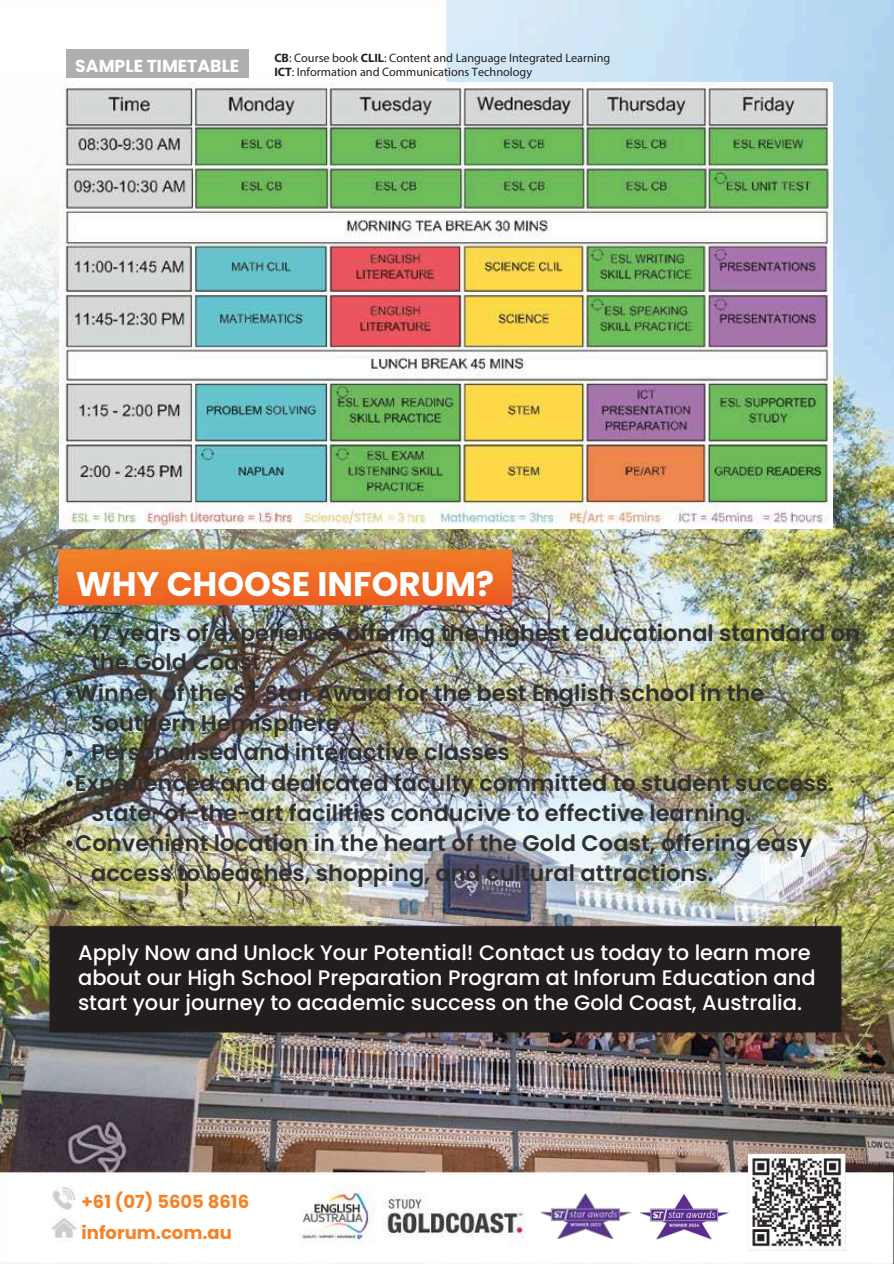
<style>
.page{position:relative;width:894px;height:1264px;background:#fff}
.page>*{position:absolute;margin:0;border:0;box-sizing:border-box;transform-origin:0 0}
.t1{font:700 34.05px "Poppins";color:#fff}
.t2{font:600 22.5px/30px "Poppins";color:#303030}
.t3{font:500 21px/24.8px "Poppins";color:#fff}
.t4{font:700 18px/31.5px "Poppins";color:#f58327}
.t5{font:700 17.25px "Poppins";color:#fff}
.t6{font:12.15px/14.7px "Myriad Pro";color:#231f20}
.s1{font-weight:700}
</style>
<div class="page">
<img style="left:0;top:0;width:893px;height:1261px">
<img style="left:540px;top:1193px;width:90px;height:45px">
<img style="left:59px;top:83px;width:773px;height:445px">
<div style="left:67px;top:50px;width:182px;height:28px;background:#afafaf"></div>
<img style="left:631px;top:1185px;width:105px;height:61px">
<img style="left:740px;top:1146px;width:112px;height:111px">
<p class="t5" style="left:75px;top:54px;width:165px">SAMPLE TIMETABLE</p>
<p class="t6" style="left:274px;top:51px;width:337px"><span class="s1">CB</span>: Course book <span class="s1">CLIL</span>: Content and Language Integrated Learning<br><span class="s1">ICT</span>: Information and Communications Technology</p>
<h1 class="t1" style="left:76px;top:560px;width:419px">WHY CHOOSE INFORUM?</h1>
<p class="t2" style="left:91px;top:618px;width:770px;line-height:29.2px;text-indent:-27px">• 17 years of experience offering the highest educational standard on the Gold Coast</p>
<p class="t2" style="left:91px;top:678px;width:674px;text-indent:-27px">•Winner of the ST Star Award for the best English school in the<br>Southern Hemisphere</p>
<p class="t2" style="left:64px;top:737px;width:447px">• Personalised and interactive classes</p>
<p class="t2" style="left:64px;top:768px;width:771px">•Experienced and dedicated faculty committed to student success.</p>
<p class="t2" style="left:64px;top:798px;width:688px">• State-of-the-art facilities conducive to effective learning.</p>
<p class="t2" style="left:91px;top:828px;width:722px;text-indent:-27px">•Convenient location in the heart of the Gold Coast, offering easy access to beaches, shopping, and cultural attractions.</p>
<p class="t3" style="left:78px;top:940px;width:738px">Apply Now and Unlock Your Potential! Contact us today to learn more about our High School Preparation Program at Inforum Education and start your journey to academic success on the Gold Coast, Australia.</p>
<p class="t4" style="left:82px;top:1185px;width:169px">+61 (07) 5605 8616 inforum.com.au</p>
</div>
